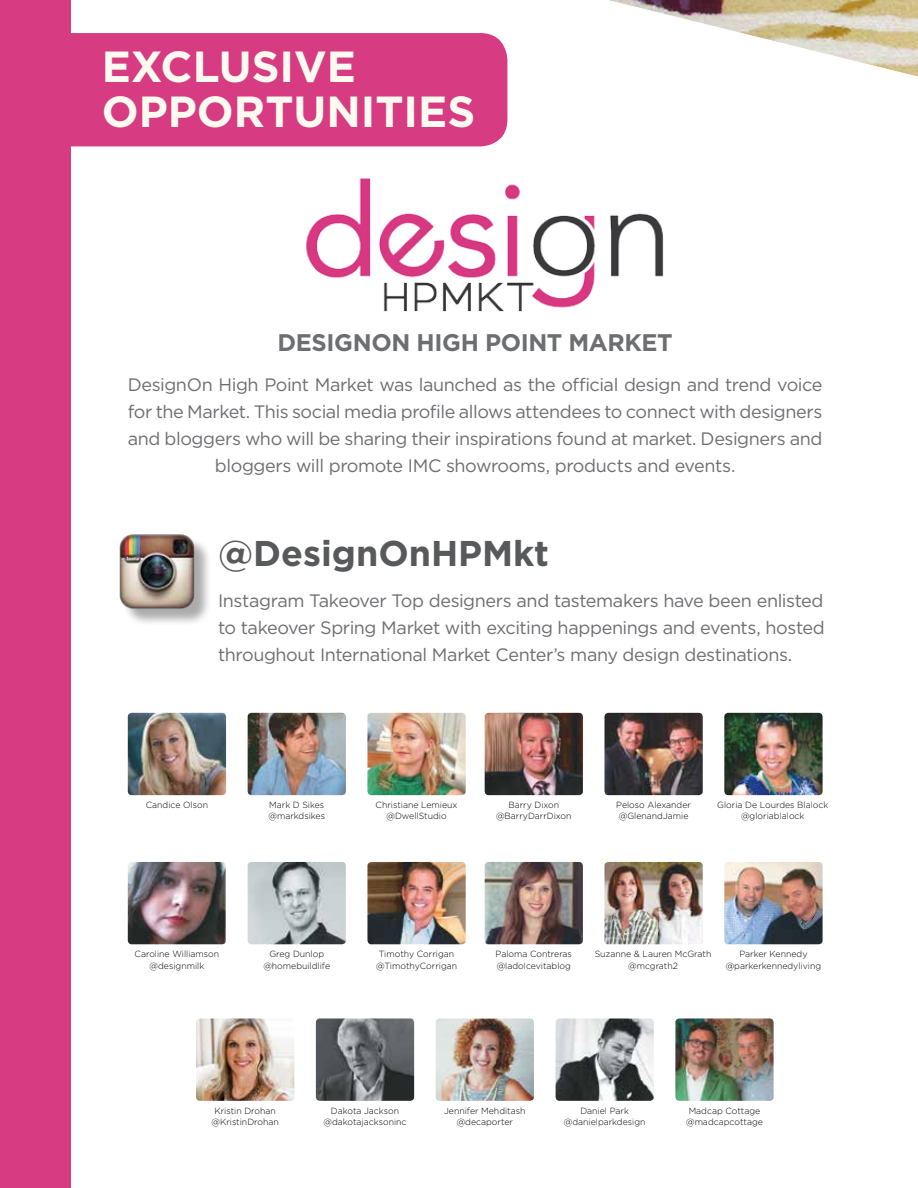
<style>
.page{position:relative;width:918px;height:1188px;background:#fff}
.page>*{position:absolute;margin:0;border:0;box-sizing:border-box;transform-origin:0 0}
.t1{font:700 43.5px/45px "Gotham";color:#fdfbf0}
.t2{font:700 35.85px "Gotham";color:#58595b}
.t3{font:700 24px "Gotham";letter-spacing:-.015em;color:#6d6e71}
.t4{font:18px/27px "Gotham";letter-spacing:-.025em;color:#6d6e71;text-align:center}
.t5{font:300 9px/11.4px "Gotham";color:#000;text-align:center}
</style>
<div class="page">
<div style="left:0;top:0;width:70px;height:1188px;background:#d73b81"></div>
<div style="left:70px;top:33px;width:437px;height:113px;background:#d73b81"></div>
<div style="left:122px;top:537px;width:90px;height:89px;background:#000;opacity:.33"></div>
<img style="left:119px;top:534px;width:78px;height:75px">
<svg style="left:609px;top:0;width:309px;height:77px"></svg>
<img style="left:306px;top:178px;width:358px;height:134px">
<img style="left:128px;top:713px;width:98px;height:82px">
<img style="left:248px;top:713px;width:98px;height:82px">
<img style="left:367px;top:713px;width:99px;height:82px">
<img style="left:485px;top:713px;width:98px;height:82px">
<img style="left:605px;top:713px;width:98px;height:82px">
<img style="left:724px;top:713px;width:99px;height:82px">
<img style="left:128px;top:862px;width:98px;height:82px">
<img style="left:248px;top:862px;width:98px;height:82px">
<img style="left:367px;top:862px;width:99px;height:82px">
<img style="left:485px;top:862px;width:98px;height:82px">
<img style="left:605px;top:862px;width:98px;height:82px">
<img style="left:724px;top:862px;width:99px;height:82px">
<img style="left:196px;top:1018px;width:98px;height:83px">
<img style="left:316px;top:1018px;width:98px;height:83px">
<img style="left:436px;top:1018px;width:98px;height:83px">
<img style="left:556px;top:1018px;width:98px;height:83px">
<img style="left:675px;top:1018px;width:99px;height:83px">
<h1 class="t1" style="left:102px;top:43px;width:375px">EXCLUSIVE<br>OPPORTUNITIES</h1>
<h3 class="t3" style="left:278px;top:329px;width:397px">DESIGNON HIGH POINT MARKET</h3>
<p class="t4" style="left:128px;top:371px;width:696px">DesignOn High Point Market was launched as the official design and trend voice for the Market. This social media profile allows attendees to connect with designers and bloggers who will be sharing their inspirations found at market. Designers and bloggers will promote IMC showrooms, products and events.</p>
<h2 class="t2" style="left:218px;top:533px;width:332px">@DesignOnHPMkt</h2>
<h3 class="t4" style="left:218px;top:586px;width:608px;text-align:justify">Instagram Takeover Top designers and tastemakers have been enlisted to takeover Spring Market with exciting happenings and events, hosted throughout International Market Center’s many design destinations.</h3>
<p class="t5" style="left:146px;top:799px;width:64px">Candice Olson</p>
<p class="t5" style="left:269px;top:799px;width:58px;text-align:left">Mark D Sikes @markdsikes</p>
<p class="t5" style="left:376px;top:799px;width:83px">Christiane Lemieux @DwellStudio</p>
<p class="t5" style="left:496px;top:799px;width:77px">Barry Dixon @BarryDarrDixon</p>
<p class="t5" style="left:616px;top:799px;width:76px;text-align:left">Peloso Alexander @GlenandJamie</p>
<p class="t5" style="left:717px;top:799px;width:113px">Gloria De Lourdes Blalock @gloriablalock</p>
<p class="t5" style="left:135px;top:948px;width:86px">Caroline Williamson @designmilk</p>
<p class="t5" style="left:263px;top:948px;width:68px">Greg Dunlop @homebuildlife</p>
<p class="t5" style="left:376px;top:948px;width:83px">Timothy Corrigan @TimothyCorrigan</p>
<p class="t5" style="left:496px;top:948px;width:78px;text-align:left">Paloma Contreras @ladolcevitablog</p>
<p class="t5" style="left:595px;top:948px;width:118px">Suzanne &amp; Lauren McGrath @mcgrath2</p>
<p class="t5" style="left:726px;top:948px;width:97px">Parker Kennedy @parkerkennedyliving</p>
<p class="t5" style="left:212px;top:1105px;width:69px">Kristin Drohan @KristinDrohan</p>
<p class="t5" style="left:323px;top:1105px;width:85px">Dakota Jackson @dakotajacksoninc</p>
<p class="t5" style="left:444px;top:1105px;width:83px">Jennifer Mehditash @decaporter</p>
<p class="t5" style="left:564px;top:1105px;width:83px">Daniel Park @danielparkdesign</p>
<p class="t5" style="left:686px;top:1105px;width:78px;text-align:left">Madcap Cottage @madcapcottage</p>
</div>
